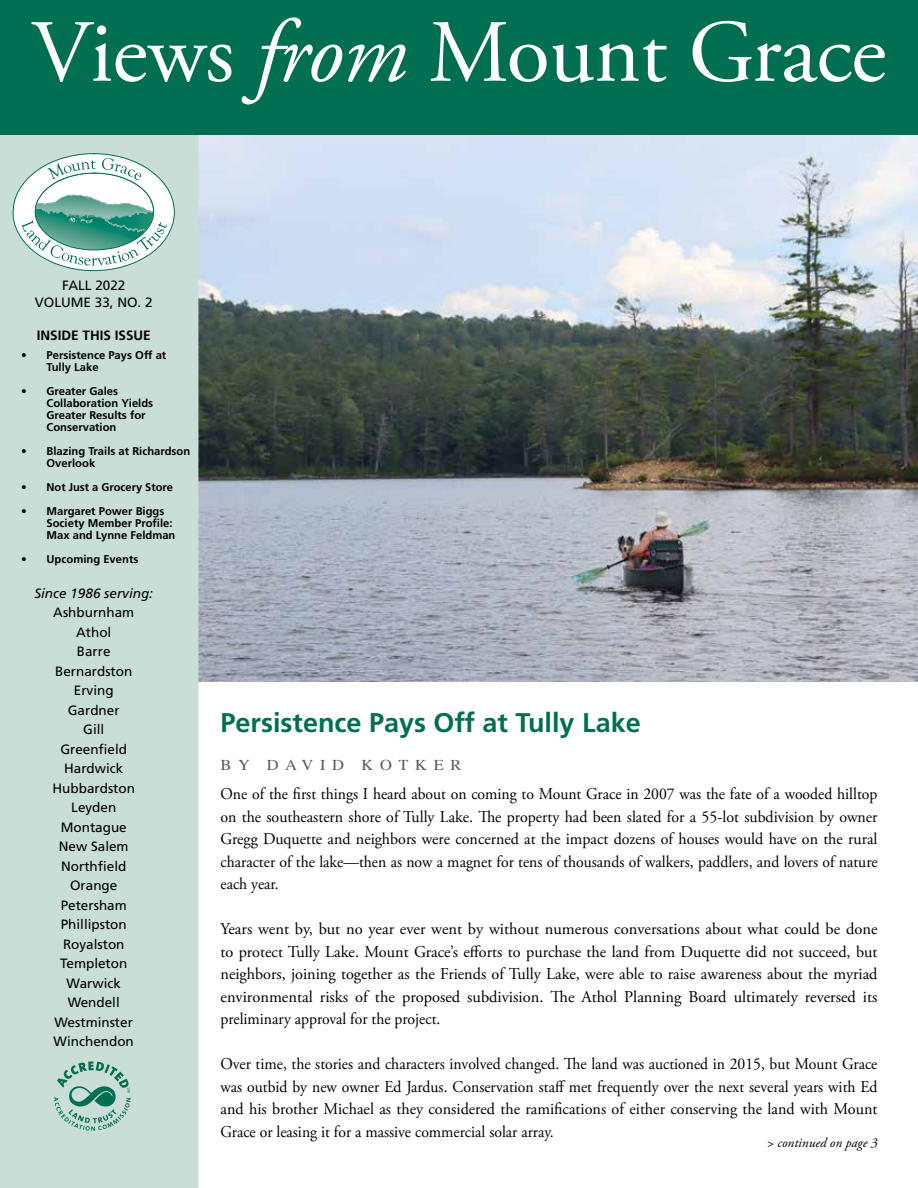
<style>
.page{position:relative;width:918px;height:1188px;background:#fff}
.page>*{position:absolute;margin:0;border:0;box-sizing:border-box;transform-origin:0 0}
.t1{font:88.5px "Adobe Garamond Pro";letter-spacing:-.005em;color:#fff}
.t2{font:700 27px "Frutiger";color:#006f51}
.t3{font:16.5px/22.5px "Adobe Garamond Pro";color:#000;text-align:justify;scale:.95 1}
.t4{font:16.5px/22.5px "Adobe Garamond Pro";color:#000;text-align:justify}
.t5{font:15px "Times";letter-spacing:.4em;color:#58595b;scale:1.1 1}
.t6{font:13.5px/19.5px "Frutiger";color:#000;text-align:center}
.t7{font:italic 13.5px "Frutiger";color:#000}
.t8{font:italic 13.5px "Adobe Garamond Pro";color:#000}
.t9{font:700 13.5px "Frutiger";color:#000}
.t10{font:700 11.25px/12px "Frutiger";color:#000}
.s1{font-style:italic}
</style>
<div class="page">
<img style="left:198px;top:135px;width:720px;height:547px">
<div style="left:0;top:135px;width:198px;height:1053px;background:#c9ded7"></div>
<div style="left:0;top:0;width:918px;height:135px;background:#006f51"></div>
<svg style="left:54px;top:1061px;width:77px;height:70px;background:#9bc5b8"></svg>
<svg style="left:13px;top:153px;width:162px;height:118px"></svg>
<h1 class="t1" style="left:32px;top:0;width:856px">Views <span class="s1">from</span> Mount Grace</h1>
<p class="t6" style="left:35px;top:276px;width:119px;line-height:18px">FALL 2022<br>VOLUME 33, NO. 2</p>
<p class="t9" style="left:37px;top:328px;width:116px">INSIDE THIS ISSUE</p>
<p class="t10" style="left:47px;top:349px;width:121px;text-indent:-26px">• Persistence Pays Off at<br>Tully Lake</p>
<p class="t10" style="left:47px;top:385px;width:108px;text-indent:-26px">• Greater Gales<br>Collaboration Yields<br>Greater Results for<br>Conservation</p>
<p class="t10" style="left:47px;top:445px;width:145px;text-indent:-26px">• Blazing Trails at Richardson<br>Overlook</p>
<p class="t10" style="left:21px;top:481px;width:153px">• Not Just a Grocery Store</p>
<p class="t10" style="left:47px;top:505px;width:130px;text-indent:-26px">• Margaret Power Biggs<br>Society Member Profile:<br>Max and Lynne Feldman</p>
<p class="t10" style="left:21px;top:553px;width:119px">• Upcoming Events</p>
<p class="t7" style="left:34px;top:585px;width:120px">Since 1986 serving:</p>
<p class="t6" style="left:53px;top:603px;width:84px">Ashburnham<br>Athol<br>Barre<br>Bernardston<br>Erving<br>Gardner<br>Gill<br>Greenfield<br>Hardwick<br>Hubbardston<br>Leyden<br>Montague<br>New Salem<br>Northfield<br>Orange<br>Petersham<br>Phillipston<br>Royalston<br>Templeton<br>Warwick<br>Wendell<br>Westminster<br>Winchendon</p>
<h2 class="t2" style="left:220px;top:707px;width:422px">Persistence Pays Off at Tully Lake</h2>
<p class="t5" style="left:220px;top:751px;width:220px">BY DAVID KOTKER</p>
<p class="t3" style="left:220px;top:783px;width:693px">One of the first things I heard about on coming to Mount Grace in 2007 was the fate of a wooded hilltop on the southeastern shore of Tully Lake. The property had been slated for a 55-lot subdivision by owner Gregg Duquette and neighbors were concerned at the impact dozens of houses would have on the rural character of the lake—then as now a magnet for tens of thousands of walkers, paddlers, and lovers of nature each year.</p>
<p class="t4" style="left:220px;top:918px;width:659px">Years went by, but no year ever went by without numerous conversations about what could be done to protect Tully Lake. Mount Grace’s efforts to purchase the land from Duquette did not succeed, but neighbors, joining together as the Friends of Tully Lake, were able to raise awareness about the myriad environmental risks of the proposed subdivision. The Athol Planning Board ultimately reversed its preliminary approval for the project.</p>
<p class="t3" style="left:220px;top:1053px;width:693px">Over time, the stories and characters involved changed. The land was auctioned in 2015, but Mount Grace was outbid by new owner Ed Jardus. Conservation staff met frequently over the next several years with Ed and his brother Michael as they considered the ramifications of either conserving the land with Mount Grace or leasing it for a massive commercial solar array.</p>
<p class="t8" style="left:767px;top:1135px;width:112px">&gt; continued on page 3</p>
</div>
